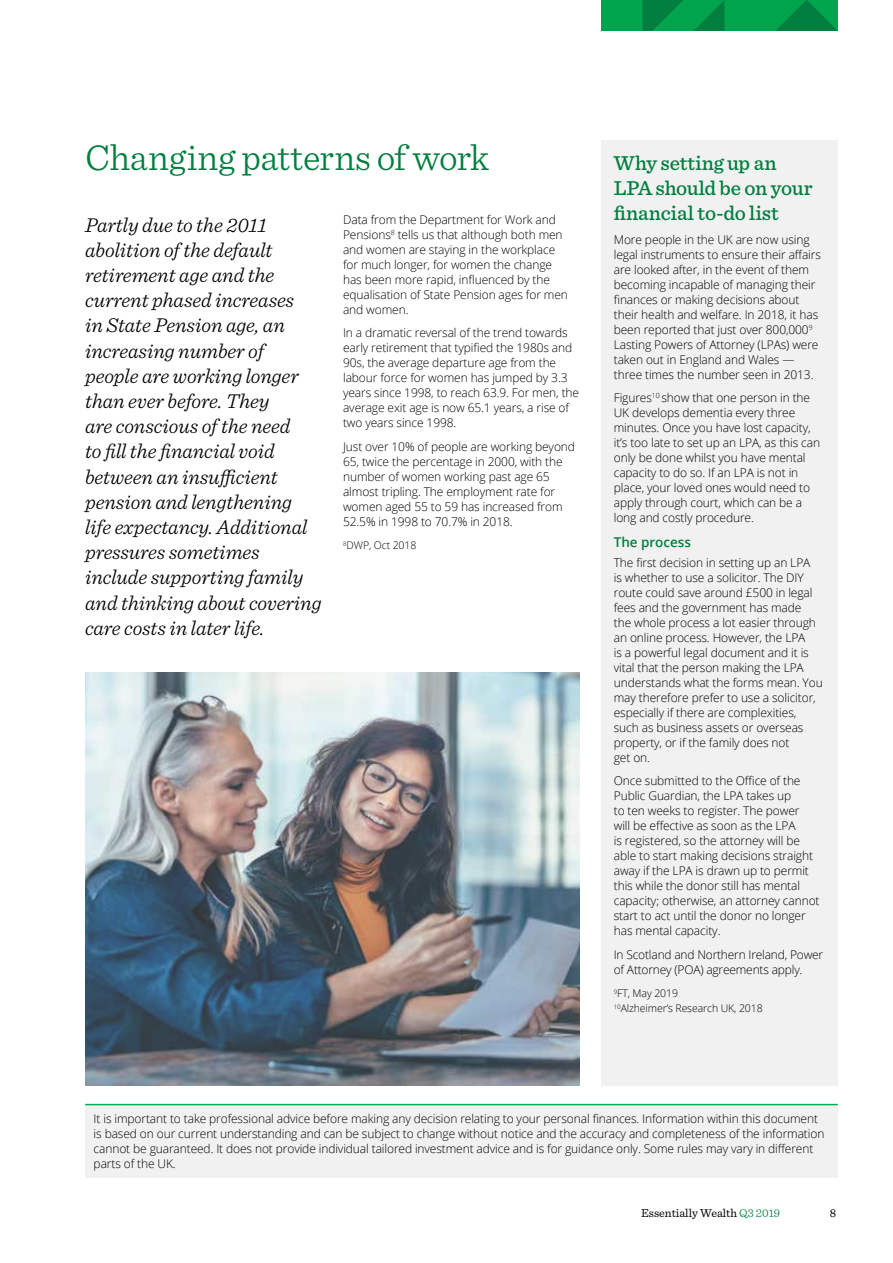
<style>
.page{position:relative;width:893px;height:1263px;background:#fff}
.page>*{position:absolute;margin:0;border:0;box-sizing:border-box;transform-origin:0 0}
.t1{font:300 37.5px "Sentinel";letter-spacing:-.01em;color:#007e3e}
.t2{font:italic 300 21px/25.2px "Sentinel";letter-spacing:-.005em;color:#000}
.t3{font:500 21px/25.2px "Sentinel";letter-spacing:-.005em;color:#007e3e}
.t4{font:600 13.5px "Open Sans";letter-spacing:-.005em;color:#007e3e}
.t5{font:300 12px/15px "Open Sans";letter-spacing:-.01em;color:#000}
.t6{font:12px "Sentinel";color:#000}
.t7{font:300 10.5px/15px "Open Sans";letter-spacing:-.01em;color:#000}
.s1{font-weight:300;color:#007e3e}
</style>
<div class="page">
<div style="left:601px;top:0;width:237px;height:31px;background:#00a44d"></div>
<svg style="left:694px;top:0;width:30px;height:31px"></svg>
<svg style="left:776px;top:0;width:62px;height:31px"></svg>
<svg style="left:642px;top:0;width:41px;height:31px"></svg>
<img style="left:85px;top:672px;width:495px;height:413px">
<div style="left:601px;top:140px;width:237px;height:945px;background:#f1f1f2"></div>
<div style="left:85px;top:1104px;width:753px;height:74px;background:#f1f1f2"></div>
<hr style="left:85px;top:1104px;width:753px;height:1px;background:#00ad55">
<h1 class="t1" style="left:85px;top:130px;width:406px">Changing patterns of work</h1>
<p class="t2" style="left:85px;top:210px;width:238px">Partly due to the 2011 abolition of the default retirement age and the current phased increases<br>in State Pension age, an increasing number of people are working longer than ever before. They<br>are conscious of the need<br>to fill the financial void between an insufficient pension and lengthening life expectancy. Additional pressures sometimes include supporting family and thinking about covering care costs in later life.</p>
<p class="t5" style="left:343px;top:212px;width:226px">Data from the Department for Work and Pensions<sup>8</sup> tells us that although both men and women are staying in the workplace for much longer, for women the change has been more rapid, influenced by the equalisation of State Pension ages for men and women.</p>
<p class="t5" style="left:343px;top:325px;width:238px">In a dramatic reversal of the trend towards early retirement that typified the 1980s and 90s, the average departure age from the labour force for women has jumped by 3.3 years since 1998, to reach 63.9. For men, the average exit age is now 65.1 years, a rise of two years since 1998.</p>
<p class="t5" style="left:343px;top:439px;width:233px">Just over 10% of people are working beyond 65, twice the percentage in 2000, with the number of women working past age 65 almost tripling. The employment rate for women aged 55 to 59 has increased from 52.5% in 1998 to 70.7% in 2018.</p>
<p class="t7" style="left:343px;top:538px;width:75px"><sup>8</sup>DWP, Oct 2018</p>
<h2 class="t3" style="left:614px;top:149px;width:200px">Why setting up an<br>LPA should be on your financial to-do list</h2>
<p class="t5" style="left:614px;top:232px;width:209px">More people in the UK are now using legal instruments to ensure their affairs are looked after, in the event of them becoming incapable of managing their finances or making decisions about their health and welfare. In 2018, it has been reported that just over 800,000<sup>9<br></sup>Lasting Powers of Attorney (LPAs) were taken out in England and Wales — three times the number seen in 2013.</p>
<p class="t5" style="left:614px;top:390px;width:208px">Figures<sup>10</sup> show that one person in the UK develops dementia every three minutes. Once you have lost capacity, it’s too late to set up an LPA, as this can only be done whilst you have mental capacity to do so. If an LPA is not in place, your loved ones would need to apply through court, which can be a long and costly procedure.</p>
<p class="t4" style="left:614px;top:533px;width:79px">The process</p>
<p class="t5" style="left:614px;top:554px;width:210px">The first decision in setting up an LPA<br>is whether to use a solicitor. The DIY route could save around £500 in legal fees and the government has made<br>the whole process a lot easier through an online process. However, the LPA<br>is a powerful legal document and it is vital that the person making the LPA understands what the forms mean. You may therefore prefer to use a solicitor, especially if there are complexities, such as business assets or overseas property, or if the family does not<br>get on.</p>
<p class="t5" style="left:614px;top:773px;width:207px">Once submitted to the Office of the Public Guardian, the LPA takes up<br>to ten weeks to register. The power<br>will be effective as soon as the LPA<br>is registered, so the attorney will be able to start making decisions straight away if the LPA is drawn up to permit this while the donor still has mental capacity; otherwise, an attorney cannot start to act until the donor no longer has mental capacity.</p>
<p class="t5" style="left:614px;top:946px;width:211px">In Scotland and Northern Ireland, Power of Attorney (POA) agreements apply.</p>
<p class="t7" style="left:614px;top:985px;width:150px"><sup>9</sup>FT, May 2019<br><sup>10</sup>Alzheimer’s Research UK, 2018</p>
<p class="t5" style="left:94px;top:1111px;width:732px">It is important to take professional advice before making any decision relating to your personal finances. Information within this document is based on our current understanding and can be subject to change without notice and the accuracy and completeness of the information cannot be guaranteed. It does not provide individual tailored investment advice and is for guidance only. Some rules may vary in different parts of the UK.</p>
<p class="t6" style="left:641px;top:1204px;width:141px">Essentially Wealth <span class="s1">Q3 2019</span></p>
<p class="t6" style="left:830px;top:1204px;width:8px">8</p>
</div>
